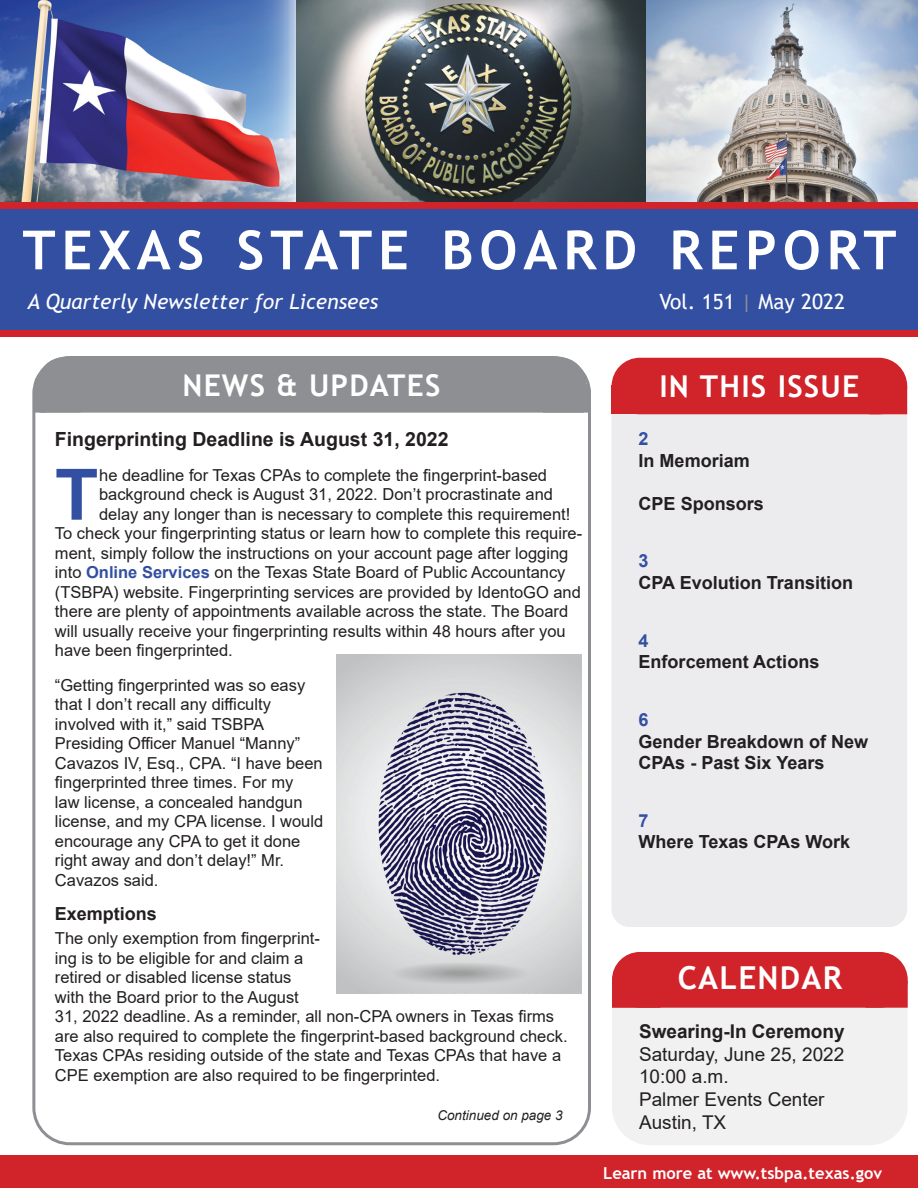
<style>
.page{position:relative;width:918px;height:1188px;background:#fff}
.page>*{position:absolute;margin:0;border:0;box-sizing:border-box;transform-origin:0 0}
.t1{font:700 70.95px "Arial";color:#324fa2}
.t2{font:700 54px "Trebuchet MS";letter-spacing:.11em;color:#fff}
.t3{font:700 31.65px "Trebuchet MS";letter-spacing:.04em;color:#fff}
.t4{font:700 30.15px "Trebuchet MS";letter-spacing:.04em;color:#fff}
.t5{font:700 30px "Trebuchet MS";letter-spacing:.04em;color:#fff}
.t6{font:italic 21px "Trebuchet MS";color:#fff}
.t7{font:21px "Trebuchet MS";color:#fff}
.t8{font:700 19.5px "Arial";color:#231f20}
.t9{font:18.9px/22.8px "Arial";color:#231f20}
.t10{font:700 18.9px "Arial";color:#231f20}
.t11{font:700 18px/21.6px "Arial";color:#231f20}
.t12{font:16.5px/19.5px "Arial";color:#231f20}
.t13{font:700 16.5px "Trebuchet MS";color:#fff}
.t14{font:italic 13.5px "Arial";color:#231f20}
.s1{color:#8d8f92}
.s2{color:#324fa2}
.s3{font-weight:700;color:#324fa2}
</style>
<div class="page">
<img style="left:0;top:0;width:296px;height:202px">
<img style="left:645px;top:0;width:273px;height:202px">
<img style="left:296px;top:0;width:349px;height:202px">
<div style="left:0;top:202px;width:918px;height:128px;background:#324fa2"></div>
<div style="left:581px;top:384px;width:7px;height:18px;background:#8d8f92"></div>
<div style="left:0;top:202px;width:918px;height:6px;background:#d1232a"></div>
<div style="left:0;top:330px;width:918px;height:7px;background:#d1232a"></div>
<div style="left:0;top:1155px;width:918px;height:33px;background:#d1232a"></div>
<div style="left:611px;top:387px;width:296px;height:540px;background:#ececee;border-radius:18px"></div>
<div style="left:612px;top:358px;width:295px;height:56px;background:#d1232a;border-radius:28px"></div>
<div style="left:612px;top:385px;width:290px;height:29px;background:#d1232a"></div>
<div style="left:869px;top:386px;width:38px;height:28px;background:#d1232a"></div>
<svg style="left:46px;top:408px;width:497px;height:5px;fill:#8d8f92"></svg>
<div style="left:39px;top:358px;width:546px;height:49px;background:#8d8f92;border-radius:25px"></div>
<div style="left:38px;top:357px;width:548px;height:51px;border:2px solid #8d8f92;border-radius:25px"></div>
<div style="left:543px;top:391px;width:48px;height:22px;background:#8d8f92;border:2px solid #8d8f92"></div>
<div style="left:41px;top:379px;width:40px;height:33px;background:#8d8f92"></div>
<div style="left:35px;top:378px;width:11px;height:35px;background:#8d8f92"></div>
<div style="left:543px;top:381px;width:43px;height:20px;background:#8d8f92"></div>
<img style="left:337px;top:654px;width:244px;height:339px">
<div style="left:612px;top:975px;width:296px;height:170px;background:#f1f1f2;border-radius:38px"></div>
<div style="left:612px;top:952px;width:296px;height:56px;background:#d1232a;border-radius:28px"></div>
<div style="left:612px;top:978px;width:49px;height:30px;background:#d1232a"></div>
<div style="left:866px;top:981px;width:42px;height:27px;background:#d1232a;border:2px solid #d1232a"></div>
<p class="t2" style="left:23px;top:216px;width:875px">TEXAS STATE BOARD REPORT</p>
<p class="t6" style="left:27px;top:289px;width:352px">A Quarterly Newsletter for Licensees</p>
<p class="t7" style="left:659px;top:288px;width:187px">Vol. 151 <span class="s1">|</span> May 2022</p>
<p class="t5" style="left:183px;top:366px;width:259px">NEWS &amp; UPDATES</p>
<p class="t4" style="left:659px;top:368px;width:201px">IN THIS ISSUE</p>
<p class="t8" style="left:55px;top:426px;width:395px">Fingerprinting Deadline is August 31, 2022</p>
<p class="t1" style="left:55px;top:445px;width:45px">T</p>
<p class="t12" style="left:99px;top:465px;width:450px">he deadline for Texas CPAs to complete the fingerprint-based</p>
<p class="t11" style="left:639px;top:428px;width:113px"><span class="s2">2<br></span>In Memoriam</p>
<p class="t11" style="left:639px;top:493px;width:127px">CPE Sponsors</p>
<p class="t12" style="left:99px;top:485px;width:456px">background check is August 31, 2022. Don’t procrastinate and</p>
<p class="t12" style="left:99px;top:504px;width:473px">delay any longer than is necessary to complete this requirement!</p>
<p class="t12" style="left:55px;top:524px;width:529px">To check your fingerprinting status or learn how to complete this require-</p>
<p class="t12" style="left:55px;top:543px;width:515px">ment, simply follow the instructions on your account page after logging</p>
<p class="t12" style="left:55px;top:563px;width:512px">into <span class="s3">Online Services</span> on the Texas State Board of Public Accountancy</p>
<p class="t12" style="left:55px;top:582px;width:528px">(TSBPA) website. Fingerprinting services are provided by IdentoGO and</p>
<p class="t12" style="left:55px;top:602px;width:515px">there are plenty of appointments available across the state. The Board</p>
<p class="t12" style="left:55px;top:621px;width:512px">will usually receive your fingerprinting results within 48 hours after you</p>
<p class="t12" style="left:55px;top:641px;width:179px">have been fingerprinted.</p>
<p class="t12" style="left:55px;top:675px;width:270px">“Getting fingerprinted was so easy that I don’t recall any difficulty involved with it,” said TSBPA<br>Presiding Officer Manuel “Manny”<br>Cavazos IV, Esq., CPA. “I have been fingerprinted three times. For my<br>law license, a concealed handgun license, and my CPA license. I would encourage any CPA to get it done right away and don’t delay!” Mr.<br>Cavazos said.</p>
<p class="t11" style="left:55px;top:903px;width:104px">Exemptions</p>
<p class="t12" style="left:55px;top:929px;width:514px">The only exemption from fingerprint-<br>ing is to be eligible for and claim a<br>retired or disabled license status<br>with the Board prior to the August<br>31, 2022 deadline. As a reminder, all non-CPA owners in Texas firms are also required to complete the fingerprint-based background check.<br>Texas CPAs residing outside of the state and Texas CPAs that have a CPE exemption are also required to be fingerprinted.</p>
<p class="t14" style="left:437px;top:1106px;width:127px">Continued on page 3</p>
<p class="t11" style="left:639px;top:550px;width:216px"><span class="s2">3<br></span>CPA Evolution Transition</p>
<p class="t11" style="left:639px;top:630px;width:182px"><span class="s2">4<br></span>Enforcement Actions</p>
<p class="t11" style="left:639px;top:709px;width:231px"><span class="s2">6<br></span>Gender Breakdown of New<br>CPAs - Past Six Years</p>
<p class="t11" style="left:639px;top:810px;width:213px"><span class="s2">7<br></span>Where Texas CPAs Work</p>
<p class="t3" style="left:678px;top:958px;width:166px">CALENDAR</p>
<p class="t10" style="left:639px;top:1018px;width:207px">Swearing-In Ceremony</p>
<p class="t9" style="left:639px;top:1042px;width:207px">Saturday, June 25, 2022<br>10:00 a.m.</p>
<p class="t9" style="left:639px;top:1088px;width:187px">Palmer Events Center<br>Austin, TX</p>
<p class="t13" style="left:603px;top:1163px;width:280px">Learn more at www.tsbpa.texas.gov</p>
</div>
